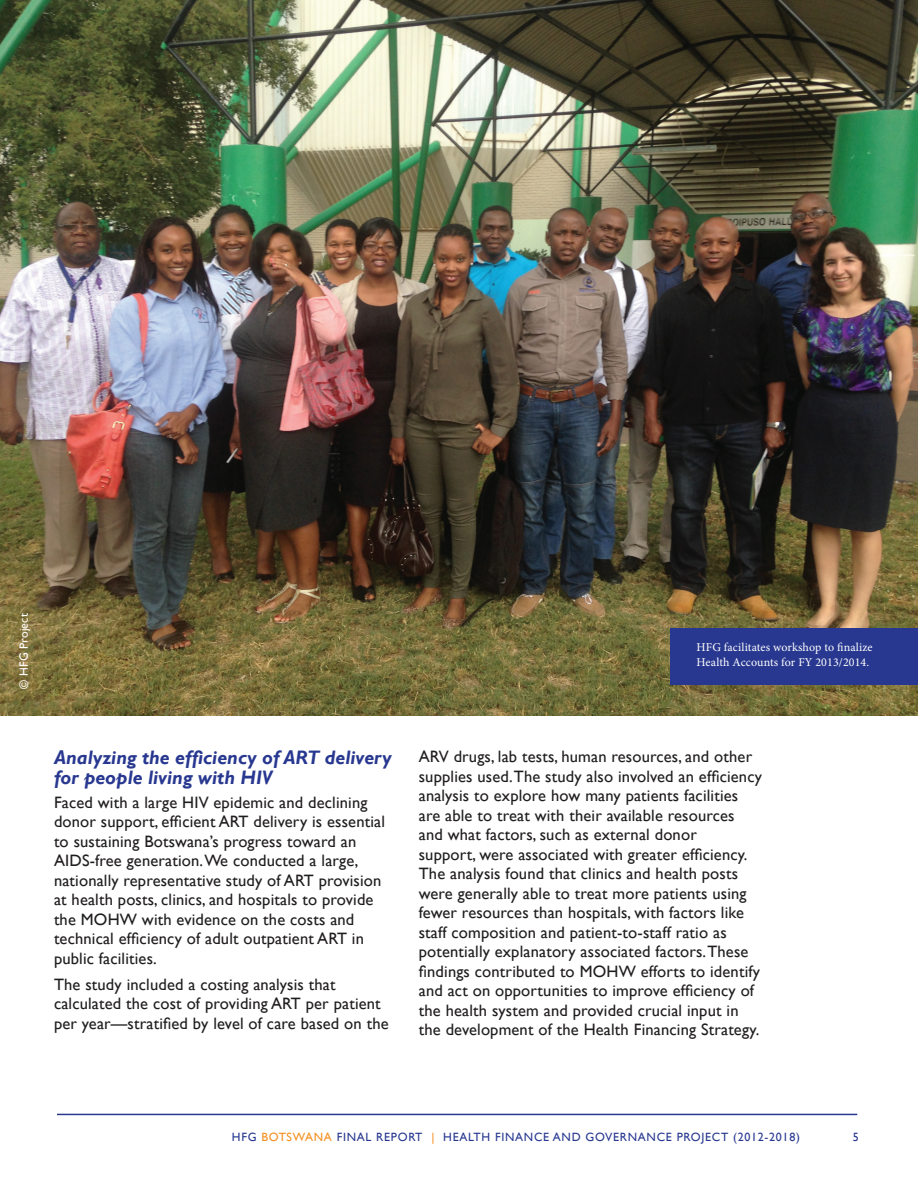
<style>
.page{position:relative;width:918px;height:1188px;background:#fff}
.page>*{position:absolute;margin:0;border:0;box-sizing:border-box;transform-origin:0 0}
.t1{font:italic 700 19.5px/19.5px "Gill Sans";color:#283890}
.t2{font:16.5px/19.5px "Gill Sans";letter-spacing:.01em;color:#201d1e}
.t3{font:12px "Gill Sans";letter-spacing:.06em;color:#283890}
.t4{font:12px/15px "Minion Pro";letter-spacing:.01em;color:#fff}
.t5{font:12px "Gill Sans";letter-spacing:.01em;color:#fff}
.s1{color:#f68e1e}
</style>
<div class="page">
<hr style="left:57px;top:1114px;width:800px;height:1px;background:#283890">
<img style="left:0;top:0;width:918px;height:716px">
<div style="left:671px;top:628px;width:247px;height:56px;background:#283890"></div>
<p class="t5" style="left:17px;top:688px;width:77px;rotate:-90deg">© HFG Project</p>
<p class="t1" style="left:54px;top:748px;width:339px">Analyzing the efficiency of ART delivery for people living with HIV</p>
<p class="t2" style="left:54px;top:793px;width:333px">Faced with a large HIV epidemic and declining donor support, efficient ART delivery is essential to sustaining Botswana’s progress toward an AIDS-free generation. We conducted a large, nationally representative study of ART provision at health posts, clinics, and hospitals to provide the MOHW with evidence on the costs and technical efficiency of adult outpatient ART in public facilities.</p>
<p class="t2" style="left:54px;top:975px;width:336px">The study included a costing analysis that calculated the cost of providing ART per patient per year—stratified by level of care based on the</p>
<p class="t4" style="left:697px;top:640px;width:178px">HFG facilitates workshop to finalize<br>Health Accounts for FY 2013/2014.</p>
<p class="t2" style="left:419px;top:747px;width:345px">ARV drugs, lab tests, human resources, and other supplies used. The study also involved an efficiency analysis to explore how many patients facilities are able to treat with their available resources and what factors, such as external donor<br>support, were associated with greater efficiency.<br>The analysis found that clinics and health posts were generally able to treat more patients using fewer resources than hospitals, with factors like staff composition and patient-to-staff ratio as potentially explanatory associated factors. These findings contributed to MOHW efforts to identify and act on opportunities to improve efficiency of the health system and provided crucial input in the development of the Health Financing Strategy.</p>
<p class="t3" style="left:232px;top:1130px;width:570px">HFG <span class="s1">BOTSWANA</span> FINAL REPORT <span class="s1">|</span> HEALTH FINANCE AND GOVERNANCE PROJECT (2012-2018)</p>
<p class="t3" style="left:853px;top:1130px;width:7px">5</p>
</div>
